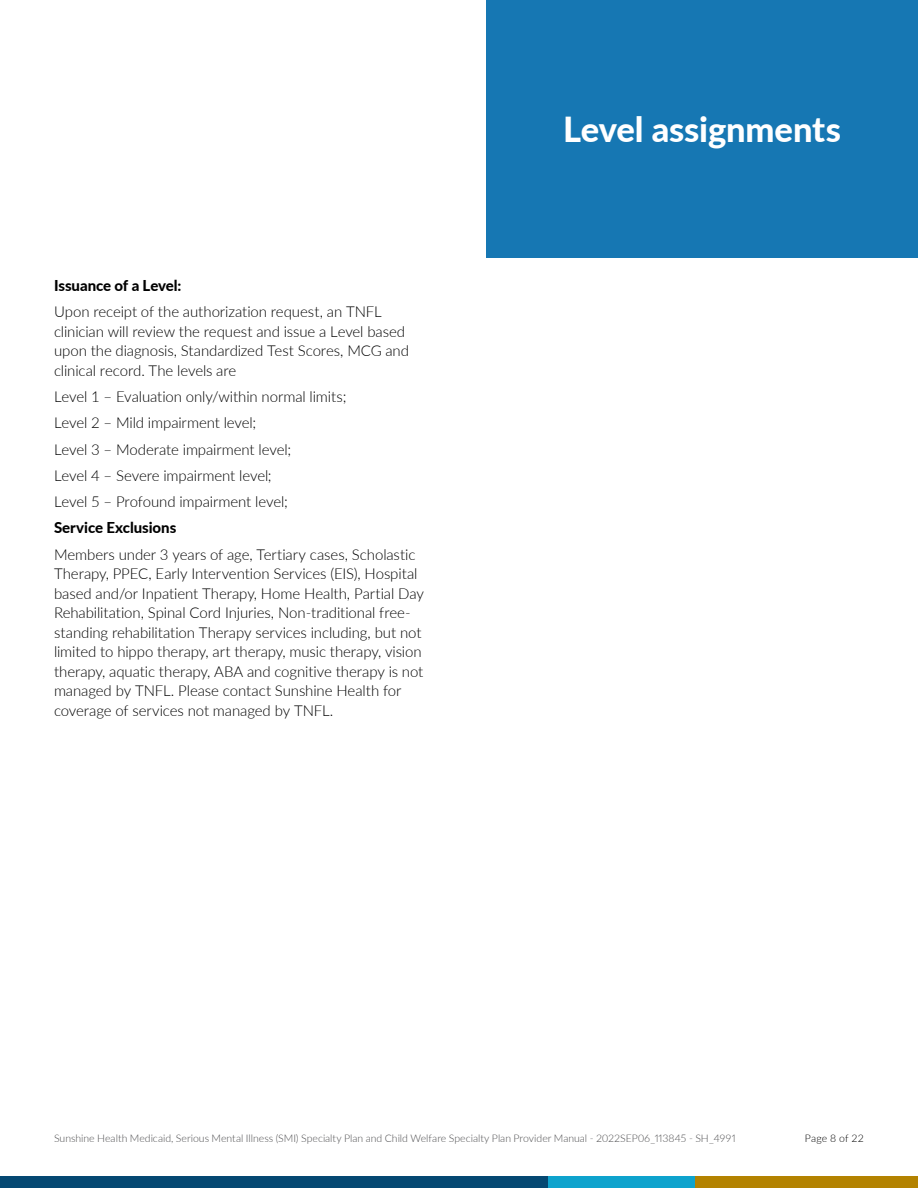
<style>
.page{position:relative;width:918px;height:1188px;background:#fff}
.page>*{position:absolute;margin:0;border:0;box-sizing:border-box;transform-origin:0 0}
.t1{font:800 34.5px "Lato";letter-spacing:-.005em;color:#fff}
.t2{font:300 15px/19.5px "Lato";letter-spacing:-.005em;color:#000}
.t3{font:800 15px "Lato";letter-spacing:-.005em;color:#000}
.t4{font:300 10.5px "Lato";color:#4d4d4f}
.t5{font:300 10.5px "Lato";letter-spacing:.015em;color:#000}
</style>
<div class="page">
<div style="left:0;top:1176px;width:550px;height:12px;background:#054872"></div>
<div style="left:548px;top:1176px;width:148px;height:12px;background:#0ea3cd"></div>
<div style="left:696px;top:1176px;width:222px;height:12px;background:#b38200"></div>
<div style="left:486px;top:0;width:432px;height:257px;background:#1677b3"></div>
<p class="t3" style="left:54px;top:274px;width:129px">Issuance of a Level:</p>
<p class="t2" style="left:54px;top:302px;width:357px">Upon receipt of the authorization request, an TNFL clinician will review the request and issue a Level based upon the diagnosis, Standardized Test Scores, MCG and clinical record. The levels are</p>
<p class="t2" style="left:54px;top:383px;width:294px;line-height:26.2px">Level 1 – Evaluation only/within normal limits; Level 2 – Mild impairment level;<br>Level 3 – Moderate impairment level;<br>Level 4 – Severe impairment level;<br>Level 5 – Profound impairment level;</p>
<p class="t3" style="left:54px;top:517px;width:124px">Service Exclusions</p>
<p class="t2" style="left:54px;top:544px;width:371px">Members under 3 years of age, Tertiary cases, Scholastic Therapy, PPEC, Early Intervention Services (EIS), Hospital based and/or Inpatient Therapy, Home Health, Partial Day Rehabilitation, Spinal Cord Injuries, Non-traditional free&shy;standing rehabilitation Therapy services including, but not limited to hippo therapy, art therapy, music therapy, vision therapy, aquatic therapy, ABA and cognitive therapy is not managed by TNFL. Please contact Sunshine Health for coverage of services not managed by TNFL.</p>
<h1 class="t1" style="left:563px;top:104px;width:279px">Level assignments</h1>
<p class="t4" style="left:54px;top:1131px;width:683px">Sunshine Health Medicaid, Serious Mental Illness (SMI) Specialty Plan and Child Welfare Specialty Plan Provider Manual - 2022SEP06_113845 - SH_4991</p>
<p class="t5" style="left:805px;top:1131px;width:61px">Page 8 of 22</p>
</div>
